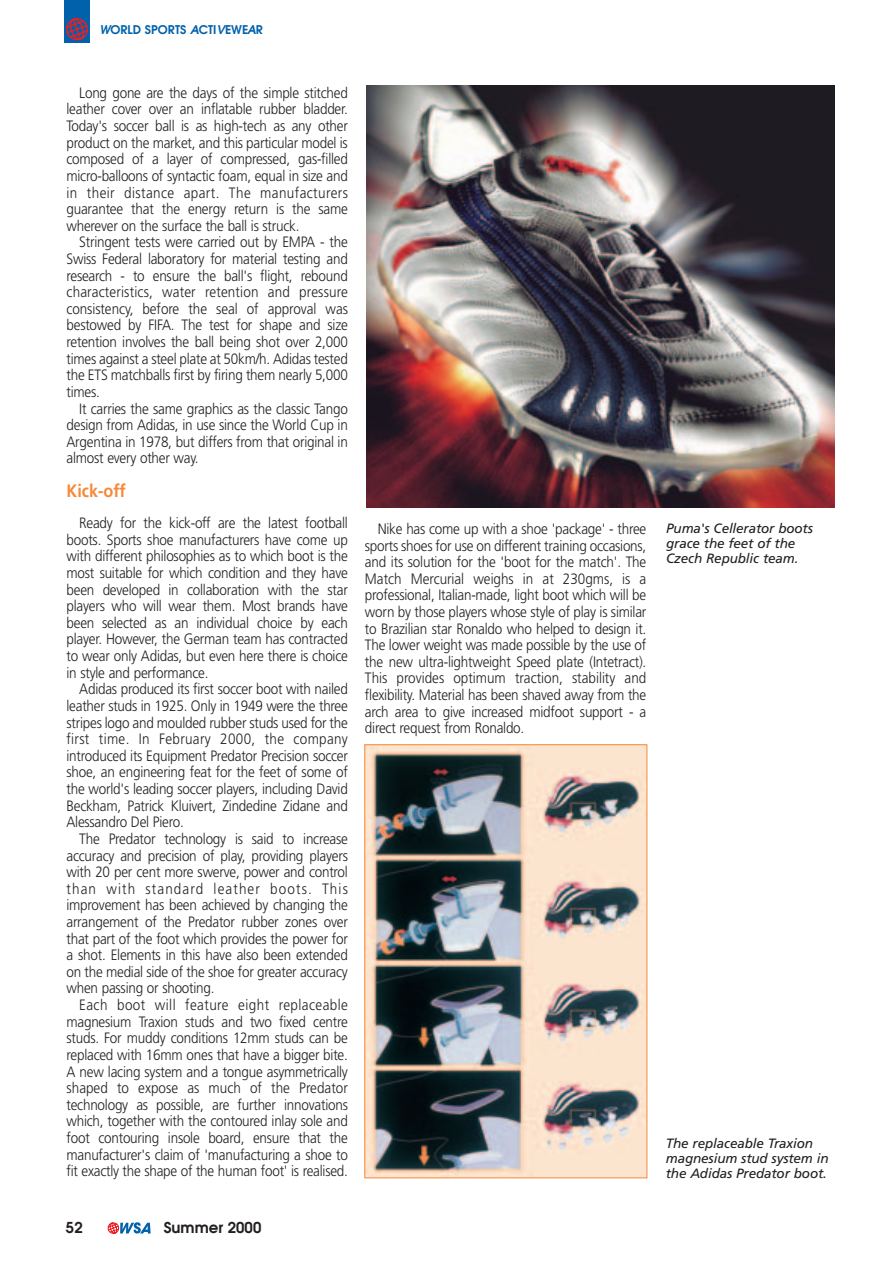
<style>
.page{position:relative;width:893px;height:1262px;background:#fff}
.page>*{position:absolute;margin:0;border:0;box-sizing:border-box;transform-origin:0 0}
.t1{font:700 18px "Frutiger";color:#f58938;scale:.9 1}
.t2{font:300 15px/16.6px "Frutiger";letter-spacing:-.015em;color:#231f20;text-align:justify;scale:.9 1}
.t3{font:600 15px "Avant Garde";color:#231f20}
.t4{font:italic 13.5px/15px "Frutiger";letter-spacing:-.01em;color:#231f20}
.t5{font:600 12px "Avant Garde";color:#0161aa}
.s1{font-style:italic}
</style>
<div class="page">
<div style="left:64px;top:0;width:25px;height:43px;background:#0161aa"></div>
<svg style="left:66px;top:18px;width:22px;height:23px"></svg>
<svg style="left:107px;top:1222px;width:44px;height:12px"></svg>
<img style="left:366px;top:85px;width:468px;height:422px">
<img style="left:366px;top:746px;width:279px;height:430px">
<div style="left:364px;top:744px;width:283px;height:434px;border:1px solid #f58938"></div>
<p class="t5" style="left:100px;top:25px;width:165px"><span class="s1">W</span>ORLD SPORTS <span class="s1">A</span>CTI<span class="s1">V</span>EWE<span class="s1">A</span>R</p>
<p class="t2" style="left:66px;top:85px;width:314px;text-indent:13px">Long gone are the days of the simple stitched leather cover over an inflatable rubber bladder.<br>Today's soccer ball is as high-tech as any other product on the market, and this particular model is composed of a layer of compressed, gas-filled micro-balloons of syntactic foam, equal in size and in their distance apart. The manufacturers guarantee that the energy return is the same wherever on the surface the ball is struck.</p>
<p class="t2" style="left:66px;top:235px;width:314px;text-indent:13px">Stringent tests were carried out by EMPA - the Swiss Federal laboratory for material testing and research - to ensure the ball's flight, rebound characteristics, water retention and pressure consistency, before the seal of approval was bestowed by FIFA. The test for shape and size retention involves the ball being shot over 2,000 times against a steel plate at 50km/h. Adidas tested the ETS matchballs first by firing them nearly 5,000 times.</p>
<p class="t2" style="left:66px;top:401px;width:314px;text-indent:13px">It carries the same graphics as the classic Tango design from Adidas, in use since the World Cup in Argentina in 1978, but differs from that original in almost every other way.</p>
<p class="t1" style="left:66px;top:483px;width:67px">Kick-off</p>
<p class="t2" style="left:66px;top:516px;width:314px;text-indent:13px">Ready for the kick-off are the latest football boots. Sports shoe manufacturers have come up with different philosophies as to which boot is the most suitable for which condition and they have been developed in collaboration with the star players who will wear them. Most brands have been selected as an individual choice by each player. However, the German team has contracted to wear only Adidas, but even here there is choice in style and performance.</p>
<p class="t2" style="left:66px;top:682px;width:314px;text-indent:13px">Adidas produced its first soccer boot with nailed leather studs in 1925. Only in 1949 were the three stripes logo and moulded rubber studs used for the first time. In February 2000, the company introduced its Equipment Predator Precision soccer shoe, an engineering feat for the feet of some of the world's leading soccer players, including David Beckham, Patrick Kluivert, Zindedine Zidane and Alessandro Del Piero.</p>
<p class="t2" style="left:66px;top:831px;width:314px;text-indent:13px">The Predator technology is said to increase accuracy and precision of play, providing players with 20 per cent more swerve, power and control than with standard leather boots. This improvement has been achieved by changing the arrangement of the Predator rubber zones over that part of the foot which provides the power for a shot. Elements in this have also been extended on the medial side of the shoe for greater accuracy when passing or shooting.</p>
<p class="t2" style="left:66px;top:997px;width:314px;text-indent:13px">Each boot will feature eight replaceable magnesium Traxion studs and two fixed centre studs. For muddy conditions 12mm studs can be replaced with 16mm ones that have a bigger bite.<br>A new lacing system and a tongue asymmetrically shaped to expose as much of the Predator technology as possible, are further innovations which, together with the contoured inlay sole and foot contouring insole board, ensure that the manufacturer's claim of 'manufacturing a shoe to fit exactly the shape of the human foot' is realised.</p>
<p class="t3" style="left:66px;top:1222px;width:18px">52</p>
<p class="t3" style="left:164px;top:1222px;width:99px">Summer 2000</p>
<p class="t2" style="left:365px;top:521px;width:314px;text-indent:13px">Nike has come up with a shoe 'package' - three sports shoes for use on different training occasions, and its solution for the 'boot for the match'. The Match Mercurial weighs in at 230gms, is a professional, Italian-made, light boot which will be worn by those players whose style of play is similar to Brazilian star Ronaldo who helped to design it.<br>The lower weight was made possible by the use of the new ultra-lightweight Speed plate (Intetract).<br>This provides optimum traction, stability and flexibility. Material has been shaved away from the arch area to give increased midfoot support - a direct request from Ronaldo.</p>
<p class="t4" style="left:666px;top:521px;width:148px">Puma's Cellerator boots grace the feet of the<br>Czech Republic team.</p>
<p class="t4" style="left:665px;top:1137px;width:164px">The replaceable Traxion magnesium stud system in the Adidas Predator boot.</p>
</div>
